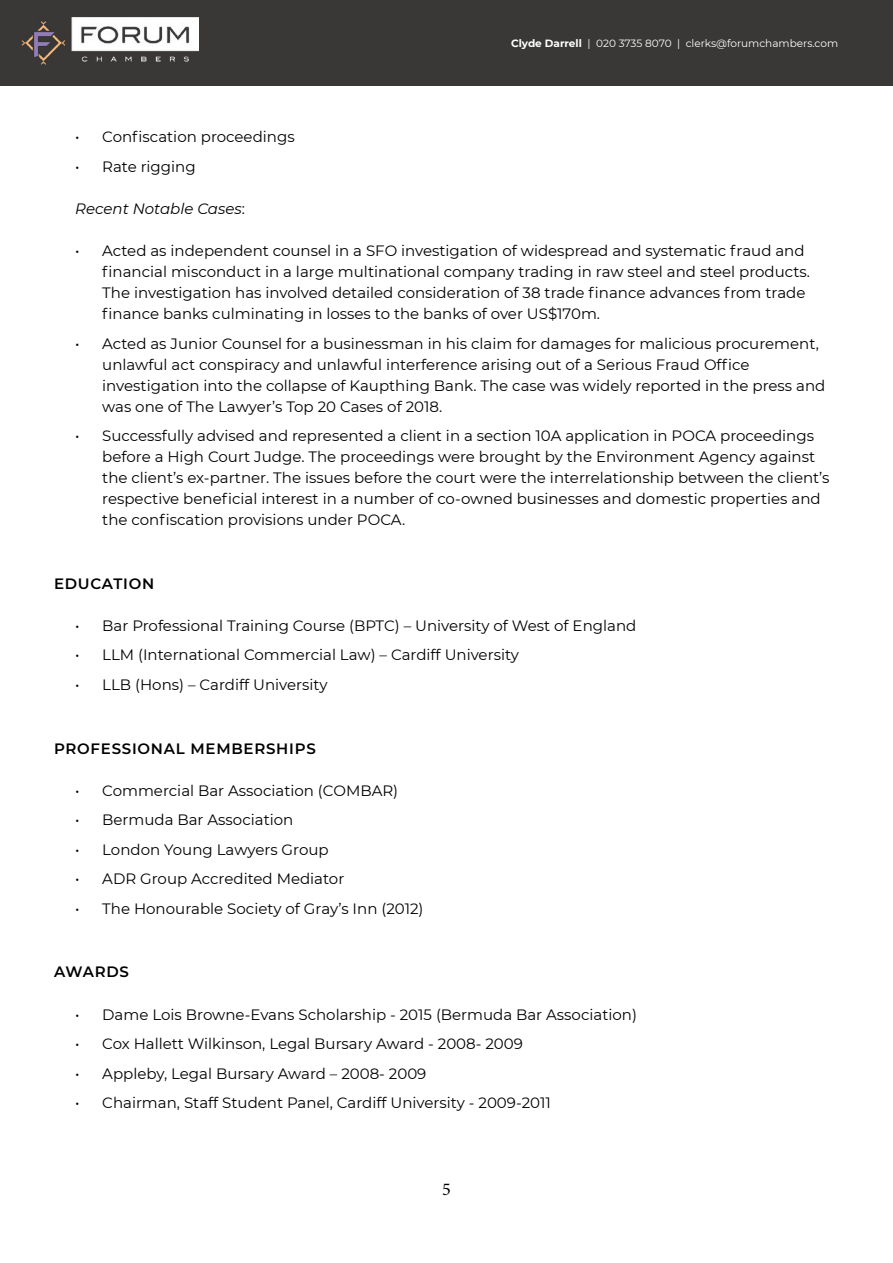
<style>
.page{position:relative;width:893px;height:1263px;background:#fff}
.page>*{position:absolute;margin:0;border:0;box-sizing:border-box;transform-origin:0 0}
.t1{font:18px "Minion Pro";color:#000}
.t2{font:15px/21px "Montserrat";color:#000}
.t3{font:600 15px "Montserrat";letter-spacing:.05em;color:#000}
.t4{font:italic 15px "Montserrat";color:#000}
.t5{font:10.5px "Montserrat";color:#fff}
.s1{font-weight:700}
.s2{font-style:normal}
</style>
<div class="page">
<div style="left:0;top:0;width:893px;height:85px;background:#393837"></div>
<img style="left:21px;top:17px;width:177px;height:48px">
<p class="t5" style="left:511px;top:36px;width:329px"><span class="s1">Clyde Darrell</span> | 020 3735 8070 | clerks@forumchambers.com</p>
<p class="t2" style="left:75px;top:126px;width:221px">• Confiscation proceedings</p>
<p class="t2" style="left:75px;top:155px;width:122px">• Rate rigging</p>
<p class="t4" style="left:75px;top:198px;width:171px">Recent Notable Cases<span class="s2">:</span></p>
<p class="t2" style="left:102px;top:240px;width:709px;text-indent:-27px">• Acted as independent counsel in a SFO investigation of widespread and systematic fraud and financial misconduct in a large multinational company trading in raw steel and steel products.<br>The investigation has involved detailed consideration of 38 trade finance advances from trade finance banks culminating in losses to the banks of over US$170m.</p>
<p class="t2" style="left:102px;top:332px;width:725px;text-indent:-27px">• Acted as Junior Counsel for a businessman in his claim for damages for malicious procurement, unlawful act conspiracy and unlawful interference arising out of a Serious Fraud Office investigation into the collapse of Kaupthing Bank. The case was widely reported in the press and was one of The Lawyer’s Top 20 Cases of 2018.</p>
<p class="t2" style="left:102px;top:425px;width:729px;text-indent:-27px">• Successfully advised and represented a client in a section 10A application in POCA proceedings before a High Court Judge. The proceedings were brought by the Environment Agency against the client’s ex-partner. The issues before the court were the interrelationship between the client’s respective beneficial interest in a number of co-owned businesses and domestic properties and the confiscation provisions under POCA.</p>
<p class="t3" style="left:54px;top:573px;width:102px">EDUCATION</p>
<p class="t2" style="left:75px;top:615px;width:563px">• Bar Professional Training Course (BPTC) – University of West of England</p>
<p class="t2" style="left:75px;top:644px;width:445px">• LLM (International Commercial Law) – Cardiff University</p>
<p class="t2" style="left:75px;top:674px;width:254px">• LLB (Hons) – Cardiff University</p>
<p class="t3" style="left:54px;top:737px;width:263px">PROFESSIONAL MEMBERSHIPS</p>
<p class="t2" style="left:75px;top:779px;width:324px">• Commercial Bar Association (COMBAR)</p>
<p class="t2" style="left:75px;top:809px;width:220px">• Bermuda Bar Association</p>
<p class="t2" style="left:75px;top:838px;width:255px">• London Young Lawyers Group</p>
<p class="t2" style="left:75px;top:868px;width:271px">• ADR Group Accredited Mediator</p>
<p class="t2" style="left:75px;top:897px;width:350px">• The Honourable Society of Gray’s Inn (2012)</p>
<p class="t3" style="left:54px;top:961px;width:77px">AWARDS</p>
<p class="t2" style="left:75px;top:1003px;width:563px">• Dame Lois Browne-Evans Scholarship - 2015 (Bermuda Bar Association)</p>
<p class="t2" style="left:75px;top:1033px;width:449px">• Cox Hallett Wilkinson, Legal Bursary Award - 2008- 2009</p>
<p class="t2" style="left:75px;top:1062px;width:353px">• Appleby, Legal Bursary Award – 2008- 2009</p>
<p class="t2" style="left:75px;top:1092px;width:477px">• Chairman, Staff Student Panel, Cardiff University - 2009-2011</p>
<p class="t1" style="left:442px;top:1177px;width:10px">5</p>
</div>
